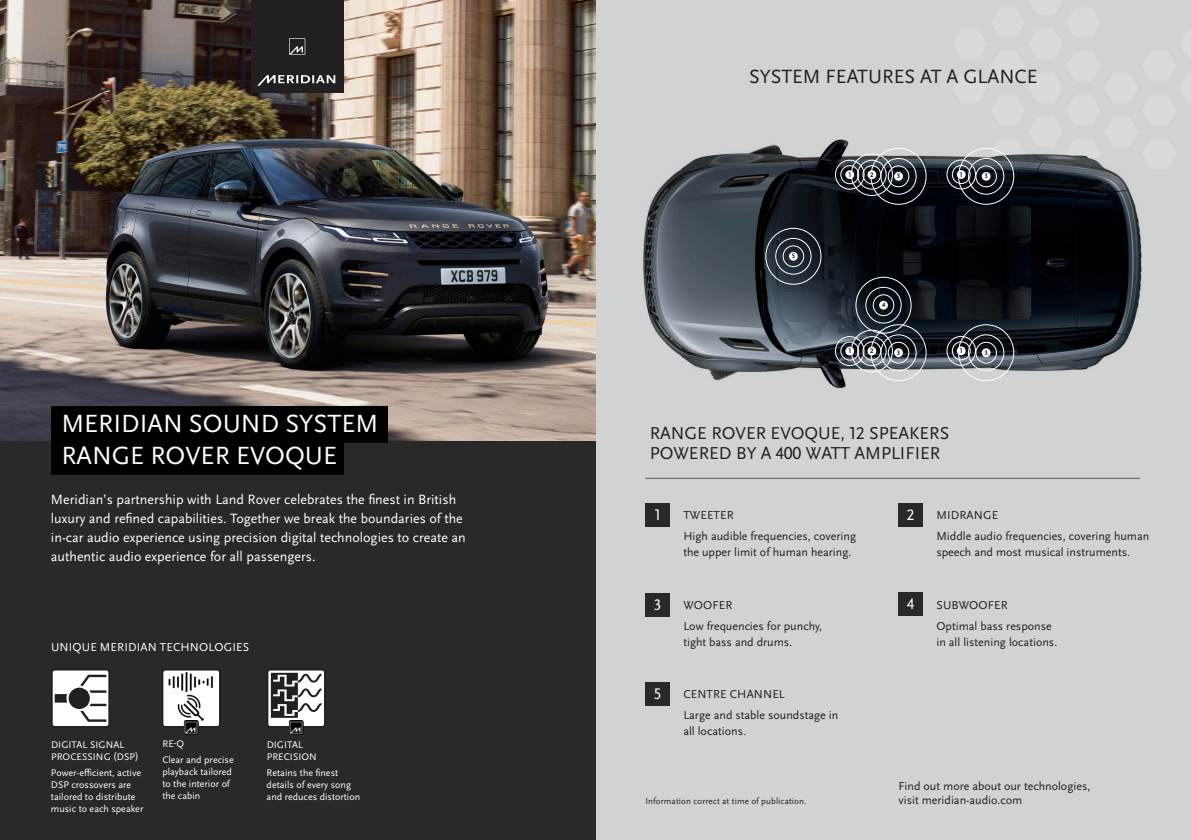
<style>
.page{position:relative;width:1191px;height:840px;background:#fff}
.page>*{position:absolute;margin:0;border:0;box-sizing:border-box;transform-origin:0 0}
.t1{font:26px "Scala Sans Pro";color:#fff}
.t2{font:20px "Scala Sans Pro";color:#231f20}
.t3{font:18px/20px "Scala Sans Pro";color:#231f20}
.t4{font:16px "Scala Sans Pro";color:#fff}
.t5{font:14px/19px "Scala Sans Pro";color:#fff}
.t6{font:12px/16px "Scala Sans Pro";color:#231f20}
.t7{font:12px "Scala Sans Pro";letter-spacing:.01em;color:#fff}
.t8{font:10px/12px "Scala Sans Pro";color:#fff}
.t9{font:9px "Scala Sans Pro";letter-spacing:.01em;color:#231f20}
.t10{font:700 7px "Scala Sans Pro";color:#231f20}
</style>
<div class="page">
<div style="left:595px;top:0;width:596px;height:839px;background:#d1d2d4"></div>
<div style="left:0;top:440px;width:595px;height:399px;background:#292929"></div>
<img style="left:0;top:0;width:595px;height:440px">
<div style="left:251px;top:0;width:92px;height:93px;background:#231f20"></div>
<svg style="left:257px;top:38px;width:78px;height:48px"></svg>
<div style="left:51px;top:405px;width:337px;height:37px;background:#000001"></div>
<div style="left:51px;top:438px;width:292px;height:36px;background:#000001"></div>
<img style="left:550px;top:45px;width:592px;height:475px">
<div style="left:845px;top:170px;width:9px;height:9px;background:#fff;border-radius:50%"></div>
<div style="left:840px;top:165px;width:19px;height:19px;border:1px solid #fff;border-radius:50%"></div>
<div style="left:835px;top:160px;width:29px;height:29px;border:1px solid #fff;border-radius:50%"></div>
<div style="left:845px;top:346px;width:9px;height:9px;background:#fff;border-radius:50%"></div>
<div style="left:840px;top:341px;width:19px;height:19px;border:1px solid #fff;border-radius:50%"></div>
<div style="left:835px;top:336px;width:29px;height:29px;border:1px solid #fff;border-radius:50%"></div>
<div style="left:894px;top:172px;width:9px;height:9px;background:#fff;border-radius:50%"></div>
<div style="left:888px;top:166px;width:21px;height:21px;border:1px solid #fff;border-radius:50%"></div>
<div style="left:880px;top:158px;width:36px;height:36px;border:1px solid #fff;border-radius:50%"></div>
<div style="left:870px;top:148px;width:56px;height:56px;border:1px solid #fff;border-radius:50%"></div>
<div style="left:894px;top:348px;width:9px;height:9px;background:#fff;border-radius:50%"></div>
<div style="left:888px;top:342px;width:21px;height:21px;border:1px solid #fff;border-radius:50%"></div>
<div style="left:880px;top:334px;width:36px;height:36px;border:1px solid #fff;border-radius:50%"></div>
<div style="left:870px;top:324px;width:56px;height:56px;border:1px solid #fff;border-radius:50%"></div>
<div style="left:867px;top:170px;width:9px;height:9px;background:#fff;border-radius:50%"></div>
<div style="left:862px;top:165px;width:19px;height:19px;border:1px solid #fff;border-radius:50%"></div>
<div style="left:857px;top:160px;width:29px;height:29px;border:1px solid #fff;border-radius:50%"></div>
<div style="left:851px;top:153px;width:41px;height:43px;border:1px solid #fff;border-radius:50%"></div>
<div style="left:867px;top:346px;width:9px;height:9px;background:#fff;border-radius:50%"></div>
<div style="left:862px;top:341px;width:19px;height:19px;border:1px solid #fff;border-radius:50%"></div>
<div style="left:857px;top:336px;width:29px;height:29px;border:1px solid #fff;border-radius:50%"></div>
<div style="left:851px;top:330px;width:41px;height:42px;border:1px solid #fff;border-radius:50%"></div>
<div style="left:957px;top:170px;width:8px;height:9px;background:#fff;border-radius:50%"></div>
<div style="left:952px;top:165px;width:18px;height:19px;border:1px solid #fff;border-radius:50%"></div>
<div style="left:946px;top:160px;width:29px;height:29px;border:1px solid #fff;border-radius:50%"></div>
<div style="left:957px;top:346px;width:8px;height:9px;background:#fff;border-radius:50%"></div>
<div style="left:952px;top:341px;width:18px;height:19px;border:1px solid #fff;border-radius:50%"></div>
<div style="left:946px;top:336px;width:29px;height:29px;border:1px solid #fff;border-radius:50%"></div>
<div style="left:981px;top:172px;width:9px;height:9px;background:#fff;border-radius:50%"></div>
<div style="left:975px;top:166px;width:21px;height:21px;border:1px solid #fff;border-radius:50%"></div>
<div style="left:968px;top:158px;width:36px;height:36px;border:1px solid #fff;border-radius:50%"></div>
<div style="left:958px;top:148px;width:56px;height:56px;border:1px solid #fff;border-radius:50%"></div>
<div style="left:789px;top:252px;width:9px;height:8px;background:#fff;border-radius:50%"></div>
<div style="left:783px;top:245px;width:21px;height:22px;border:1px solid #fff;border-radius:50%"></div>
<div style="left:775px;top:238px;width:36px;height:36px;border:1px solid #fff;border-radius:50%"></div>
<div style="left:765px;top:228px;width:56px;height:56px;border:1px solid #fff;border-radius:50%"></div>
<div style="left:981px;top:348px;width:9px;height:9px;background:#fff;border-radius:50%"></div>
<div style="left:975px;top:342px;width:21px;height:21px;border:1px solid #fff;border-radius:50%"></div>
<div style="left:968px;top:334px;width:36px;height:36px;border:1px solid #fff;border-radius:50%"></div>
<div style="left:958px;top:324px;width:56px;height:56px;border:1px solid #fff;border-radius:50%"></div>
<div style="left:879px;top:300px;width:9px;height:9px;background:#fff;border-radius:50%"></div>
<div style="left:873px;top:294px;width:21px;height:21px;border:1px solid #fff;border-radius:50%"></div>
<div style="left:865px;top:287px;width:36px;height:36px;border:1px solid #fff;border-radius:50%"></div>
<div style="left:855px;top:277px;width:56px;height:56px;border:1px solid #fff;border-radius:50%"></div>
<div style="left:645px;top:592px;width:24px;height:24px;background:#292929"></div>
<div style="left:645px;top:503px;width:24px;height:23px;background:#292929"></div>
<div style="left:898px;top:503px;width:24px;height:23px;background:#292929"></div>
<div style="left:898px;top:592px;width:24px;height:23px;background:#292929"></div>
<div style="left:645px;top:682px;width:24px;height:23px;background:#292929"></div>
<hr style="left:645px;top:477px;width:495px;height:1px;background:#57585a">
<div style="left:52px;top:669px;width:57px;height:57px;background:#fff;border-radius:3px"></div>
<div style="left:51px;top:668px;width:59px;height:59px;border:2px solid #231f20;border-radius:3px"></div>
<svg style="left:55px;top:694px;width:12px;height:8px"></svg>
<div style="left:69px;top:687px;width:21px;height:21px;background:#231f20;border-radius:50%"></div>
<svg style="left:75px;top:702px;width:31px;height:19px"></svg>
<svg style="left:75px;top:674px;width:31px;height:19px"></svg>
<img style="left:165px;top:671px;width:53px;height:53px">
<div style="left:162px;top:668px;width:59px;height:59px;border:2px solid #231f20;border-radius:3px"></div>
<img style="left:184px;top:719px;width:14px;height:15px">
<svg style="left:267px;top:669px;width:58px;height:57px"></svg>
<svg style="left:271px;top:672px;width:50px;height:45px"></svg>
<div style="left:267px;top:668px;width:59px;height:59px;border:2px solid #231f20;border-radius:3px"></div>
<img style="left:289px;top:719px;width:14px;height:15px">
<p class="t1" style="left:61px;top:408px;width:318px">MERIDIAN SOUND SYSTEM</p>
<p class="t1" style="left:61px;top:440px;width:277px">RANGE ROVER EVOQUE</p>
<p class="t5" style="left:51px;top:490px;width:416px">Meridian’s partnership with Land Rover celebrates the finest in British luxury and refined capabilities. Together we break the boundaries of the in-car audio experience using precision digital technologies to create an authentic audio experience for all passengers.</p>
<p class="t7" style="left:51px;top:639px;width:199px">UNIQUE MERIDIAN TECHNOLOGIES</p>
<p class="t8" style="left:51px;top:738px;width:89px">DIGITAL SIGNAL<br>PROCESSING (DSP)</p>
<p class="t8" style="left:51px;top:766px;width:94px">Power-efficient, active<br>DSP crossovers are tailored to distribute music to each speaker</p>
<p class="t8" style="left:162px;top:737px;width:23px">RE-Q</p>
<p class="t8" style="left:162px;top:753px;width:73px">Clear and precise playback tailored to the interior of the cabin</p>
<p class="t8" style="left:267px;top:738px;width:52px">DIGITAL<br>PRECISION</p>
<p class="t8" style="left:267px;top:766px;width:95px">Retains the finest details of every song and reduces distortion</p>
<p class="t2" style="left:749px;top:65px;width:290px">SYSTEM FEATURES AT A GLANCE</p>
<p class="t10" style="left:848px;top:170px;width:4px">1</p>
<p class="t10" style="left:870px;top:170px;width:5px">2</p>
<p class="t10" style="left:897px;top:172px;width:5px">3</p>
<p class="t10" style="left:960px;top:170px;width:4px">1</p>
<p class="t10" style="left:984px;top:172px;width:5px">3</p>
<p class="t10" style="left:792px;top:252px;width:5px">5</p>
<p class="t10" style="left:848px;top:346px;width:4px">1</p>
<p class="t10" style="left:882px;top:301px;width:5px">4</p>
<p class="t10" style="left:870px;top:346px;width:5px">2</p>
<p class="t10" style="left:897px;top:348px;width:5px">3</p>
<p class="t10" style="left:960px;top:346px;width:4px">1</p>
<p class="t10" style="left:984px;top:348px;width:5px">3</p>
<p class="t3" style="left:649px;top:423px;width:301px">RANGE ROVER EVOQUE, 12 SPEAKERS<br>POWERED BY A 400 WATT AMPLIFIER</p>
<p class="t4" style="left:654px;top:505px;width:8px">1</p>
<p class="t4" style="left:906px;top:505px;width:9px">2</p>
<p class="t6" style="left:683px;top:507px;width:52px">TWEETER</p>
<p class="t6" style="left:936px;top:507px;width:63px">MIDRANGE</p>
<p class="t4" style="left:654px;top:594px;width:9px">3</p>
<p class="t6" style="left:683px;top:528px;width:174px">High audible frequencies, covering the upper limit of human hearing.</p>
<p class="t6" style="left:683px;top:596px;width:51px">WOOFER</p>
<p class="t4" style="left:907px;top:594px;width:9px">4</p>
<p class="t6" style="left:683px;top:617px;width:140px">Low frequencies for punchy, tight bass and drums.</p>
<p class="t4" style="left:653px;top:684px;width:9px">5</p>
<p class="t6" style="left:683px;top:685px;width:103px">CENTRE CHANNEL</p>
<p class="t6" style="left:683px;top:706px;width:156px">Large and stable soundstage in all locations.</p>
<p class="t6" style="left:936px;top:528px;width:214px">Middle audio frequencies, covering human speech and most musical instruments.</p>
<p class="t6" style="left:936px;top:596px;width:73px">SUBWOOFER</p>
<p class="t6" style="left:936px;top:617px;width:122px">Optimal bass response in all listening locations.</p>
<p class="t9" style="left:645px;top:795px;width:162px">Information correct at time of publication.</p>
<p class="t6" style="left:898px;top:778px;width:193px;line-height:14px">Find out more about our technologies, visit meridian-audio.com</p>
</div>
